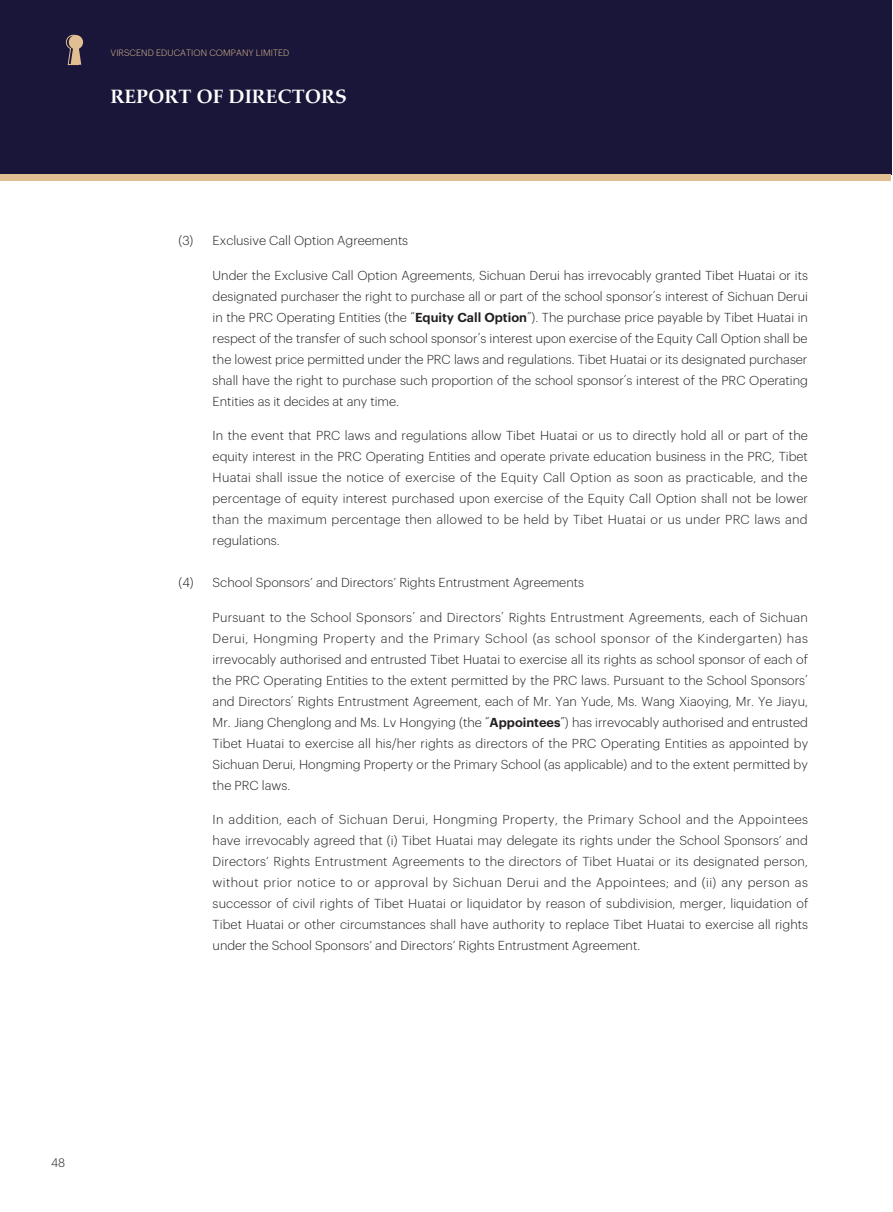
<style>
.page{position:relative;width:893px;height:1212px;background:#fff}
.page>*{position:absolute;margin:0;border:0;box-sizing:border-box;transform-origin:0 0}
.t1{font:700 19.5px "Aldus Nova Pro";color:#fff}
._1__內文{font:300 12.75px/21px "Graphik";color:#231f20;text-align:justify}
.t2{font:300 12px "Graphik";color:#231f20}
.t3{font:300 9px "Graphik";letter-spacing:.005em;color:#e2bf93}
.s1{font-weight:600}
</style>
<div class="page">
<div style="left:0;top:0;width:892px;height:174px;background:#191639"></div>
<svg style="left:66px;top:35px;width:17px;height:30px"></svg>
<div style="left:0;top:174px;width:891px;height:7px;background:#e2bf93"></div>
<p class="t3" style="left:111px;top:46px;width:180px">VIRSCEND EDUCATION COMPANY LIMITED</p>
<h1 class="t1" style="left:111px;top:85px;width:238px">REPORT OF DIRECTORS</h1>
<p class="_1__內文" style="left:179px;top:229px;width:231px">(3) Exclusive Call Option Agreements</p>
<p class="_1__內文" style="left:213px;top:263px;width:597px">Under the Exclusive Call Option Agreements, Sichuan Derui has irrevocably granted Tibet Huatai or its designated purchaser the right to purchase all or part of the school sponsor’s interest of Sichuan Derui in the PRC Operating Entities (the “<span class="s1">Equity Call Option</span>”). The purchase price payable by Tibet Huatai in respect of the transfer of such school sponsor’s interest upon exercise of the Equity Call Option shall be the lowest price permitted under the PRC laws and regulations. Tibet Huatai or its designated purchaser shall have the right to purchase such proportion of the school sponsor’s interest of the PRC Operating Entities as it decides at any time.</p>
<p class="_1__內文" style="left:213px;top:424px;width:597px">In the event that PRC laws and regulations allow Tibet Huatai or us to directly hold all or part of the equity interest in the PRC Operating Entities and operate private education business in the PRC, Tibet Huatai shall issue the notice of exercise of the Equity Call Option as soon as practicable, and the percentage of equity interest purchased upon exercise of the Equity Call Option shall not be lower than the maximum percentage then allowed to be held by Tibet Huatai or us under PRC laws and regulations.</p>
<p class="_1__內文" style="left:179px;top:571px;width:407px">(4) School Sponsors’ and Directors’ Rights Entrustment Agreements</p>
<p class="_1__內文" style="left:213px;top:605px;width:597px">Pursuant to the School Sponsors’ and Directors’ Rights Entrustment Agreements, each of Sichuan Derui, Hongming Property and the Primary School (as school sponsor of the Kindergarten) has irrevocably authorised and entrusted Tibet Huatai to exercise all its rights as school sponsor of each of the PRC Operating Entities to the extent permitted by the PRC laws. Pursuant to the School Sponsors’ and Directors’ Rights Entrustment Agreement, each of Mr. Yan Yude, Ms. Wang Xiaoying, Mr. Ye Jiayu, Mr. Jiang Chenglong and Ms. Lv Hongying (the “<span class="s1">Appointees</span>”) has irrevocably authorised and entrusted Tibet Huatai to exercise all his/her rights as directors of the PRC Operating Entities as appointed by Sichuan Derui, Hongming Property or the Primary School (as applicable) and to the extent permitted by the PRC laws.</p>
<p class="_1__內文" style="left:213px;top:808px;width:597px">In addition, each of Sichuan Derui, Hongming Property, the Primary School and the Appointees have irrevocably agreed that (i) Tibet Huatai may delegate its rights under the School Sponsors’ and Directors’ Rights Entrustment Agreements to the directors of Tibet Huatai or its designated person, without prior notice to or approval by Sichuan Derui and the Appointees; and (ii) any person as successor of civil rights of Tibet Huatai or liquidator by reason of subdivision, merger, liquidation of Tibet Huatai or other circumstances shall have authority to replace Tibet Huatai to exercise all rights under the School Sponsors’ and Directors’ Rights Entrustment Agreement.</p>
<p class="t2" style="left:51px;top:1154px;width:16px">48</p>
</div>
